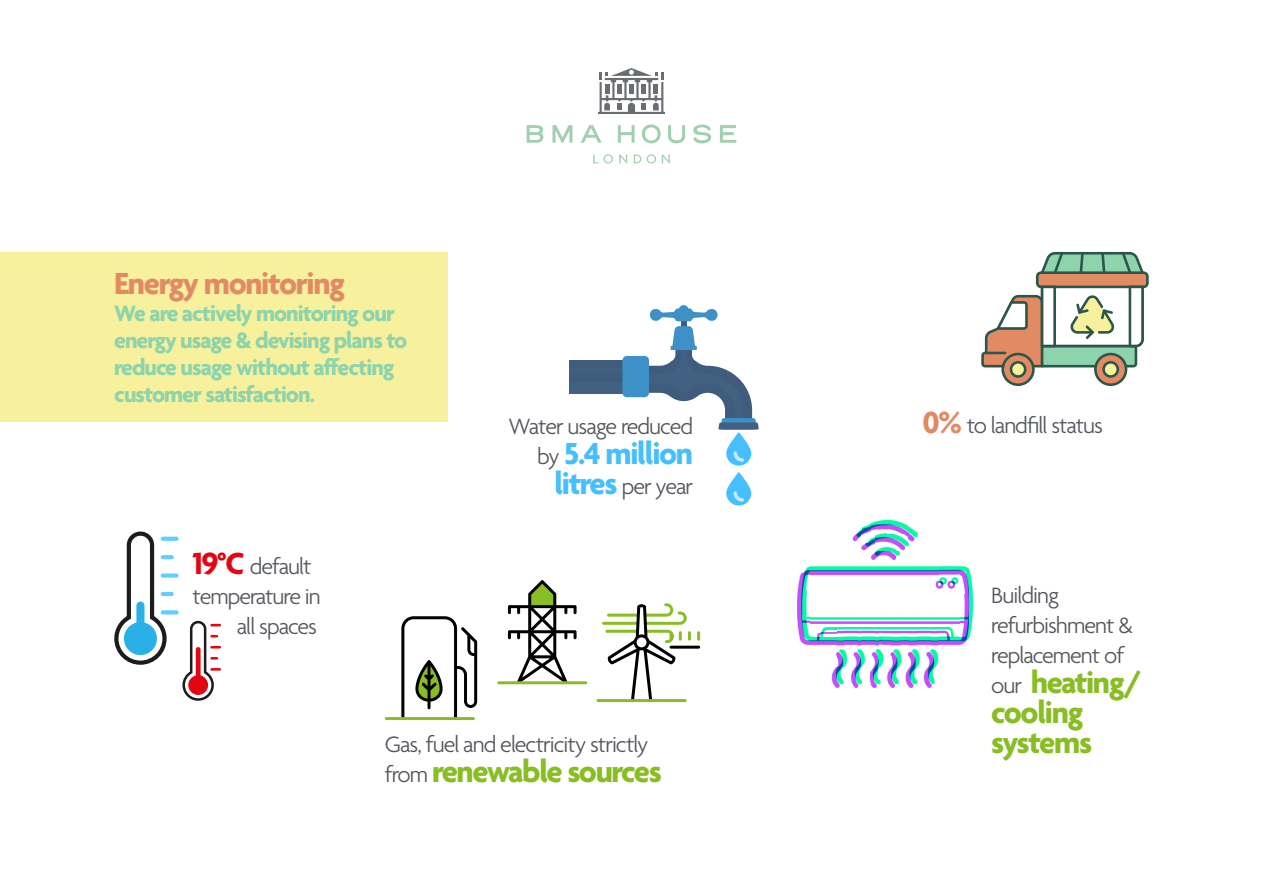
<style>
.page{position:relative;width:1263px;height:893px;background:#fff}
.page>*{position:absolute;margin:0;border:0;box-sizing:border-box;transform-origin:0 0}
.t1{font:700 33px/30px "Agenda";letter-spacing:-.04em;color:#89bd24}
.t2{font:700 33px "Agenda";letter-spacing:-.04em;color:#e28a64}
.t3{font:700 33px "Agenda";letter-spacing:-.04em;color:#47bfff}
.t4{font:300 24px/30px "Agenda";letter-spacing:-.04em;color:#52555b}
.t5{font:700 24px/27px "Agenda";letter-spacing:-.04em;color:#8dd4ac}
.s1{font-weight:700;font-size:33px;color:#e30512}
.s2{font-weight:300;font-size:24px;color:#52555b}
.s3{font-weight:700;font-size:33px;color:#47bfff}
.s4{font-weight:700;font-size:33px;color:#e28a64}
</style>
<div class="page">
<svg style="left:172px;top:610px;width:5px;height:4px"></svg>
<svg style="left:114px;top:534px;width:58px;height:131px"></svg>
<div style="left:163px;top:573px;width:14px;height:5px;background:#61cfff"></div>
<svg style="left:163px;top:537px;width:14px;height:4px"></svg>
<svg style="left:182px;top:620px;width:38px;height:81px"></svg>
<img style="left:832px;top:666px;width:13px;height:22px">
<img style="left:850px;top:666px;width:12px;height:22px">
<img style="left:887px;top:666px;width:13px;height:22px">
<img style="left:905px;top:666px;width:12px;height:22px">
<img style="left:923px;top:671px;width:11px;height:17px">
<svg style="left:869px;top:675px;width:12px;height:13px"></svg>
<img style="left:870px;top:649px;width:9px;height:30px">
<img style="left:862px;top:651px;width:4px;height:16px">
<img style="left:879px;top:628px;width:4px;height:40px">
<img style="left:926px;top:649px;width:13px;height:22px">
<img style="left:836px;top:649px;width:12px;height:17px">
<img style="left:853px;top:649px;width:9px;height:17px">
<img style="left:892px;top:649px;width:10px;height:17px">
<img style="left:909px;top:649px;width:12px;height:17px">
<img style="left:836px;top:628px;width:9px;height:18px">
<img style="left:857px;top:628px;width:5px;height:18px">
<img style="left:875px;top:628px;width:4px;height:18px">
<img style="left:892px;top:628px;width:8px;height:18px">
<img style="left:909px;top:628px;width:8px;height:18px">
<img style="left:930px;top:628px;width:9px;height:18px">
<img style="left:798px;top:615px;width:13px;height:30px">
<img style="left:811px;top:636px;width:25px;height:9px">
<img style="left:845px;top:628px;width:13px;height:17px">
<img style="left:862px;top:628px;width:13px;height:17px">
<img style="left:883px;top:628px;width:9px;height:17px">
<img style="left:900px;top:628px;width:9px;height:17px">
<img style="left:917px;top:628px;width:13px;height:17px">
<img style="left:938px;top:628px;width:18px;height:17px">
<svg style="left:956px;top:636px;width:12px;height:9px"></svg>
<img style="left:968px;top:568px;width:5px;height:71px">
<img style="left:817px;top:632px;width:19px;height:4px">
<img style="left:960px;top:615px;width:8px;height:21px">
<img style="left:821px;top:628px;width:15px;height:4px">
<img style="left:811px;top:617px;width:149px;height:7px">
<img style="left:798px;top:572px;width:8px;height:43px">
<img style="left:964px;top:566px;width:4px;height:49px">
<img style="left:960px;top:566px;width:4px;height:20px">
<img style="left:806px;top:566px;width:5px;height:23px">
<img style="left:935px;top:581px;width:21px;height:8px">
<img style="left:956px;top:566px;width:4px;height:19px">
<img style="left:939px;top:566px;width:17px;height:15px">
<img style="left:811px;top:566px;width:128px;height:10px">
<img style="left:871px;top:551px;width:29px;height:8px">
<img style="left:887px;top:534px;width:22px;height:17px">
<img style="left:887px;top:521px;width:22px;height:13px">
<svg style="left:852px;top:521px;width:35px;height:30px"></svg>
<svg style="left:909px;top:526px;width:9px;height:16px"></svg>
<div style="left:0;top:252px;width:447px;height:169px;background:#f7f19d"></div>
<svg style="left:527px;top:124px;width:209px;height:19px"></svg>
<svg style="left:593px;top:154px;width:77px;height:10px"></svg>
<svg style="left:598px;top:68px;width:67px;height:46px"></svg>
<div style="left:653px;top:84px;width:5px;height:10px;background:#6a6d71"></div>
<svg style="left:726px;top:432px;width:25px;height:34px"></svg>
<svg style="left:733px;top:451px;width:11px;height:11px"></svg>
<div style="left:569px;top:360px;width:61px;height:33px;background:#405c7d"></div>
<div style="left:569px;top:382px;width:56px;height:11px;background:#426182"></div>
<hr style="left:569px;top:369px;width:56px;height:4px;background:#426182">
<div style="left:622px;top:356px;width:27px;height:41px;background:#3d91c7;border-radius:5px"></div>
<svg style="left:679px;top:305px;width:10px;height:10px"></svg>
<svg style="left:632px;top:308px;width:127px;height:122px"></svg>
<svg style="left:726px;top:472px;width:25px;height:33px"></svg>
<svg style="left:733px;top:491px;width:11px;height:11px"></svg>
<svg style="left:697px;top:631px;width:3px;height:10px"></svg>
<hr style="left:670px;top:646px;width:30px;height:3px;background:#000;border-radius:2px">
<svg style="left:401px;top:616px;width:76px;height:101px"></svg>
<hr style="left:385px;top:717px;width:90px;height:3px;background:#89bd24;border-radius:2px">
<svg style="left:508px;top:580px;width:68px;height:101px"></svg>
<hr style="left:497px;top:681px;width:90px;height:3px;background:#89bd24;border-radius:2px">
<hr style="left:602px;top:622px;width:36px;height:3px;background:#89bd24;border-radius:2px">
<hr style="left:605px;top:630px;width:33px;height:3px;background:#89bd24;border-radius:2px">
<svg style="left:607px;top:603px;width:84px;height:96px"></svg>
<hr style="left:597px;top:699px;width:90px;height:3px;background:#89bd24;border-radius:2px">
<svg style="left:981px;top:252px;width:168px;height:134px"></svg>
<h1 class="t2" style="left:114px;top:265px;width:232px">Energy monitoring</h1>
<p class="t5" style="left:114px;top:301px;width:295px">We are actively monitoring our energy usage &amp; devising plans to reduce usage without affecting customer satisfaction.</p>
<p class="t4" style="left:192px;top:553px;width:121px"><span class="s1">19°C</span> default</p>
<p class="t4" style="left:192px;top:583px;width:130px">temperature in</p>
<p class="t4" style="left:237px;top:613px;width:82px">all spaces</p>
<p class="t4" style="left:509px;top:413px;width:186px">Water usage reduced</p>
<h1 class="t3" style="left:537px;top:436px;width:157px"><span class="s2">by</span> 5.4 million</h1>
<p class="t4" style="left:554px;top:473px;width:140px"><span class="s3">litres</span> per year</p>
<p class="t4" style="left:385px;top:731px;width:265px">Gas, fuel and electricity strictly</p>
<h1 class="t1" style="left:385px;top:759px;width:278px"><span class="s2">from</span> renewable sources</h1>
<p class="t4" style="left:922px;top:412px;width:182px"><span class="s4">0%</span> to landfill status</p>
<p class="t4" style="left:991px;top:581px;width:143px">Building refurbishment &amp; replacement of</p>
<h1 class="t1" style="left:991px;top:669px;width:152px"><span class="s2">our</span> heating/ cooling systems</h1>
</div>
